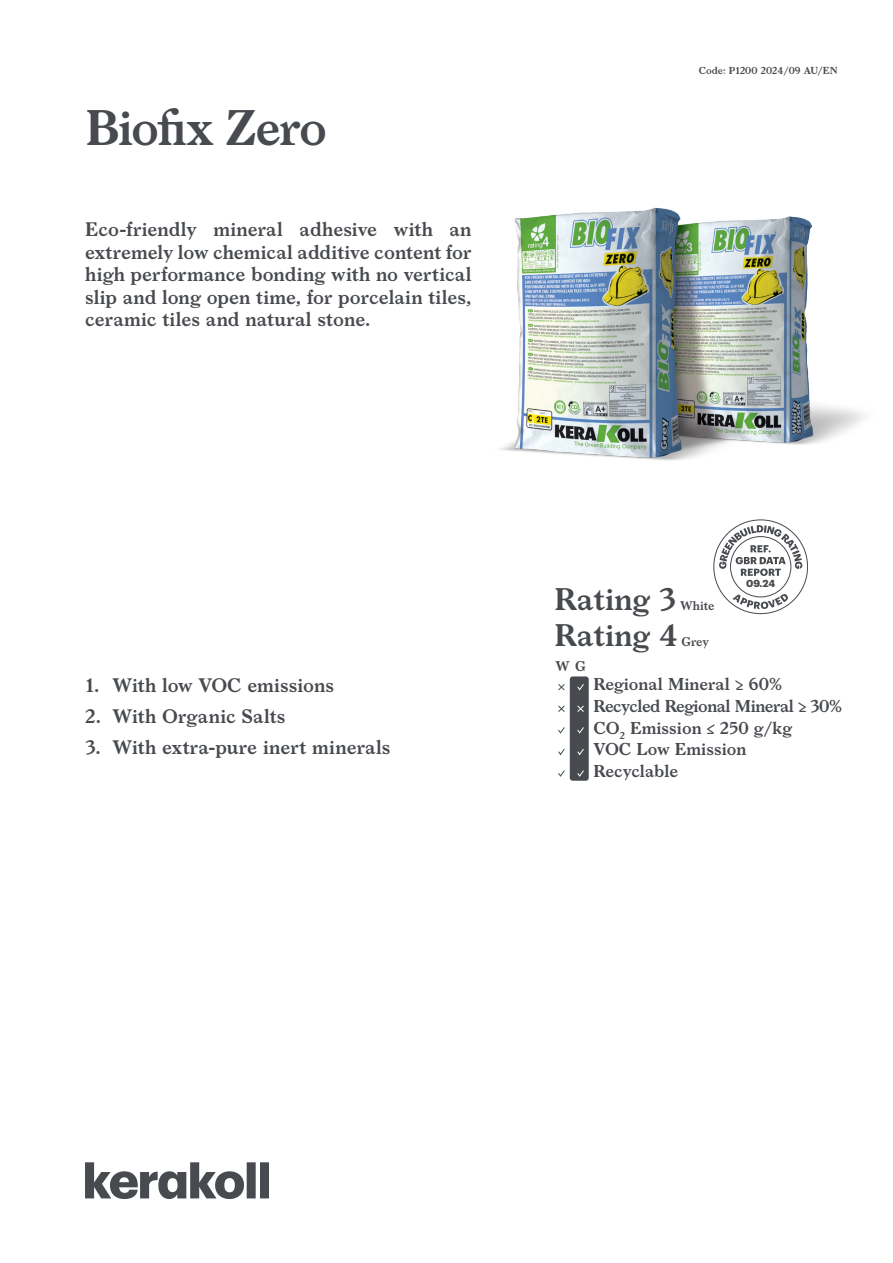
<style>
.page{position:relative;width:893px;height:1263px;background:#fff}
.page>*{position:absolute;margin:0;border:0;box-sizing:border-box;transform-origin:0 0}
.notag_cover_nome_prodotto{font:600 48px "Larish Neue";letter-spacing:-.04em;color:#474a4e}
.cover_eco{font:600 30px "Larish Neue";color:#474a4e}
.cover_descrizione_prodotto{font:600 18.75px/22.5px "Larish Neue";color:#474a4e;text-align:justify}
.notag_cover_voci_rating{font:600 16.5px "Larish Neue";color:#474a4e}
.notag_cover_voci_rating-2{font:600 16.5px "Larish Neue";letter-spacing:-.03em;color:#474a4e}
.cover_spunte_voci_rating{font:600 13.5px "Larish Neue";color:#474a4e}
.cover_eco-2{font:600 12px "Larish Neue";color:#474a4e}
.cover_datareport{font:700 10.05px "Graphik";color:#474a4e}
.t1{font:600 9.75px "Larish Neue";color:#474a4e}
</style>
<div class="page">
<svg style="left:85px;top:1162px;width:184px;height:37px"></svg>
<svg style="left:713px;top:519px;width:95px;height:95px"></svg>
<img style="left:500px;top:207px;width:364px;height:254px">
<div style="left:571px;top:677px;width:17px;height:103px;background:#474a4e;border-radius:2px"></div>
<div style="left:570px;top:676px;width:19px;height:105px;border:2px solid #474a4e;border-radius:2px"></div>
<svg style="left:558px;top:684px;width:7px;height:7px"></svg>
<svg style="left:577px;top:684px;width:7px;height:7px"></svg>
<svg style="left:558px;top:705px;width:7px;height:7px"></svg>
<svg style="left:577px;top:705px;width:7px;height:7px"></svg>
<svg style="left:558px;top:727px;width:7px;height:7px"></svg>
<svg style="left:577px;top:727px;width:7px;height:7px"></svg>
<svg style="left:558px;top:749px;width:7px;height:6px"></svg>
<svg style="left:577px;top:748px;width:7px;height:7px"></svg>
<svg style="left:558px;top:770px;width:7px;height:7px"></svg>
<svg style="left:577px;top:770px;width:7px;height:7px"></svg>
<p class="notag_cover_nome_prodotto" style="left:85px;top:91px;width:243px">Biofix Zero</p>
<p class="cover_descrizione_prodotto" style="left:85px;top:217px;width:388px">Eco-friendly mineral adhesive with an extremely low chemical additive content for high performance bonding with no vertical slip and long open time, for porcelain tiles, ceramic tiles and natural stone.</p>
<p class="t1" style="left:699px;top:63px;width:140px">Code: P1200 2024/09 AU/EN</p>
<p class="cover_descrizione_prodotto" style="left:85px;top:673px;width:250px">1. With low VOC emissions</p>
<p class="cover_descrizione_prodotto" style="left:85px;top:704px;width:202px">2. With Organic Salts</p>
<p class="cover_descrizione_prodotto" style="left:85px;top:735px;width:307px">3. With extra-pure inert minerals</p>
<p class="cover_eco" style="left:554px;top:576px;width:123px">Rating 3</p>
<p class="cover_eco-2" style="left:680px;top:596px;width:36px">White</p>
<p class="cover_eco" style="left:554px;top:612px;width:125px">Rating 4</p>
<p class="cover_eco-2" style="left:681px;top:632px;width:29px">Grey</p>
<p class="cover_spunte_voci_rating" style="left:555px;top:656px;width:32px">W G</p>
<p class="cover_datareport" style="left:746px;top:575px;width:31px">09.24</p>
<p class="notag_cover_voci_rating" style="left:593px;top:671px;width:190px">Regional Mineral ≥ 60%</p>
<p class="notag_cover_voci_rating-2" style="left:593px;top:693px;width:250px">Recycled Regional Mineral ≥ 30%</p>
<p class="notag_cover_voci_rating" style="left:593px;top:715px;width:200px">CO<sub>2</sub> Emission ≤ 250 g/kg</p>
<p class="notag_cover_voci_rating" style="left:593px;top:736px;width:155px">VOC Low Emission</p>
<p class="notag_cover_voci_rating" style="left:593px;top:758px;width:86px">Recyclable</p>
</div>
